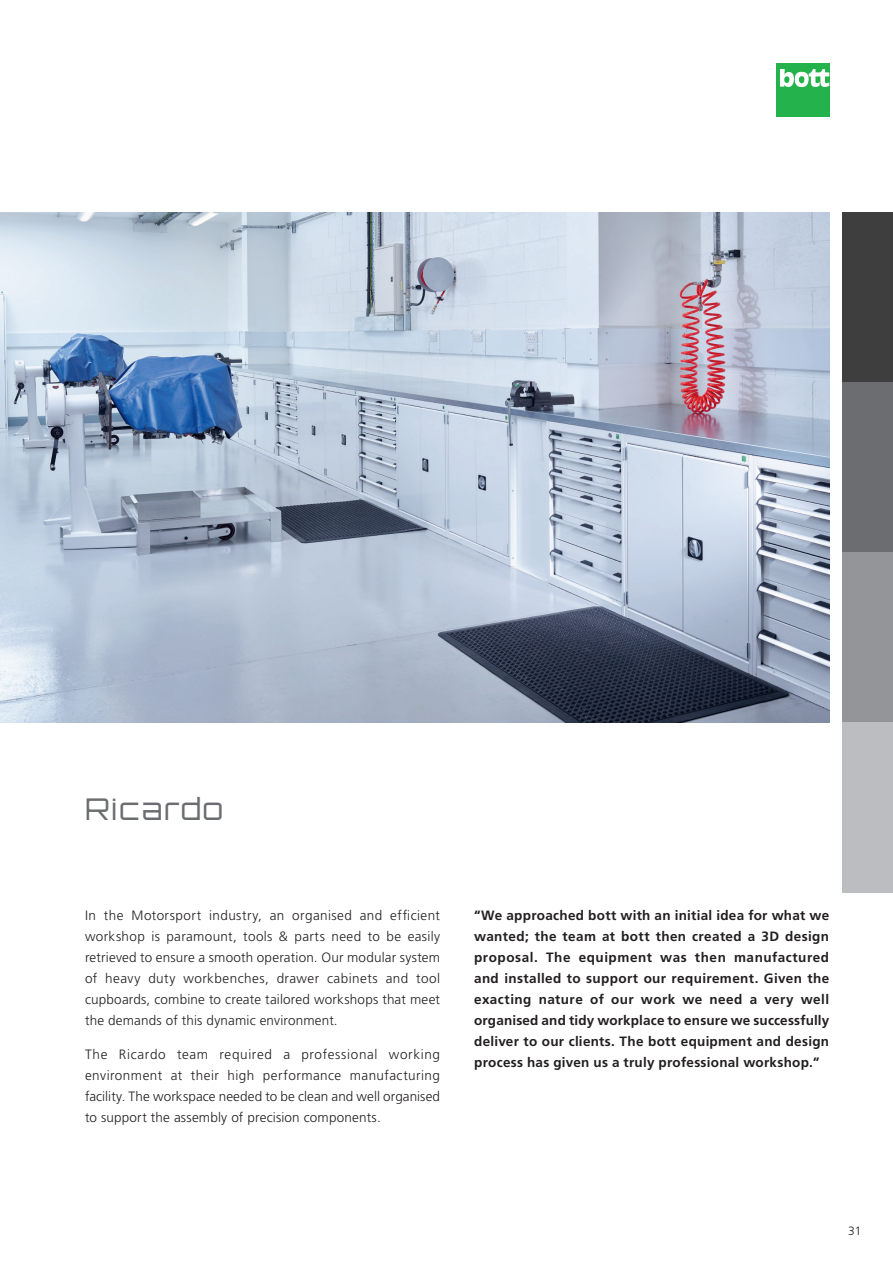
<style>
.page{position:relative;width:893px;height:1263px;background:#fff}
.page>*{position:absolute;margin:0;border:0;box-sizing:border-box;transform-origin:0 0}
.t1{font:300 30px "Orbitron CE";letter-spacing:.055em;color:#6c6d70}
.t2{font:300 13.5px/21px "Frutiger LT Pro";letter-spacing:.015em;color:#231f20;text-align:justify}
.t3{font:700 13.5px/21px "Frutiger LT Pro";letter-spacing:.02em;color:#231f20;text-align:justify}
.t4{font:300 12px "Frutiger LT Pro";color:#231f20}
</style>
<div class="page">
<div style="left:842px;top:213px;width:51px;height:170px;background:#3e3e3f"></div>
<div style="left:842px;top:383px;width:51px;height:170px;background:#6c6d70"></div>
<div style="left:842px;top:553px;width:51px;height:170px;background:#939598"></div>
<div style="left:842px;top:723px;width:51px;height:170px;background:#bcbdc0"></div>
<div style="left:776px;top:64px;width:53px;height:53px;background:#23b24b"></div>
<svg style="left:780px;top:69px;width:49px;height:18px"></svg>
<img style="left:0;top:213px;width:829px;height:510px">
<h1 class="t1" style="left:85px;top:791px;width:140px">Ricardo</h1>
<p class="t2" style="left:85px;top:905px;width:357px">In the Motorsport industry, an organised and efficient workshop is paramount, tools &amp; parts need to be easily retrieved to ensure a smooth operation. Our modular system of heavy duty workbenches, drawer cabinets and tool cupboards, combine to create tailored workshops that meet the demands of this dynamic environment.</p>
<p class="t2" style="left:85px;top:1044px;width:357px">The Ricardo team required a professional working environment at their high performance manufacturing facility. The workspace needed to be clean and well organised to support the assembly of precision components.</p>
<p class="t3" style="left:474px;top:905px;width:357px">“We approached bott with an initial idea for what we wanted; the team at bott then created a 3D design proposal. The equipment was then manufactured and installed to support our requirement. Given the exacting nature of our work we need a very well organised and tidy workplace to ensure we successfully deliver to our clients. The bott equipment and design process has given us a truly professional workshop.”</p>
<p class="t4" style="left:848px;top:1224px;width:15px">31</p>
</div>
